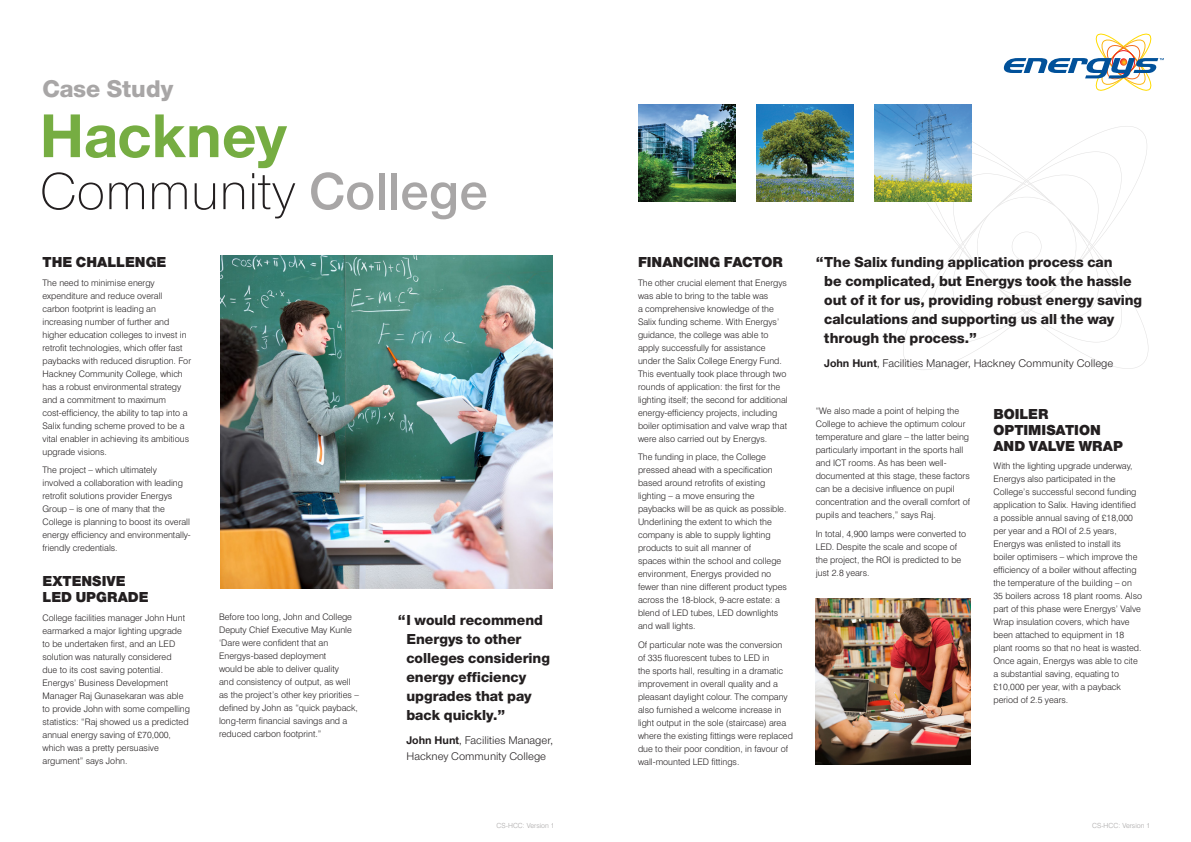
<style>
.page{position:relative;width:1191px;height:842px;background:#fff}
.page>*{position:absolute;margin:0;border:0;box-sizing:border-box;transform-origin:0 0}
.SMALL_HEADING{font:700 64px "Nimbus Sans Novus T";color:#76ad42}
.SMALL_HEADING-2{font:300 54px "Nimbus Sans Novus T";color:#231f20}
.SMALL_HEADING-3{font:800 25px "Nimbus Sans Novus T";color:#a8a6a6}
.SMALL_HEADING-4{font:800 15px/19px "Nimbus Sans Novus T";color:#231f20}
.SMALL_HEADING-5{font:900 15px/16px "Nimbus Sans Novus T";color:#231f20}
.SMALL_HEADING-6{font:11.5px/15.7px "Nimbus Sans Novus T";color:#231f20}
.Body_Text{font:300 9px/13px "Swiss 721 BT";color:#231f20}
.Body_Text-2{font:300 7px "Swiss 721 BT";color:#a8a6a6}
.s1{font-weight:600;color:#a8a6a6}
.s2{font-weight:700}
</style>
<div class="page">
<svg style="left:904px;top:125px;width:244px;height:244px"></svg>
<img style="left:220px;top:255px;width:333px;height:333px">
<img style="left:815px;top:598px;width:155px;height:166px">
<img style="left:756px;top:105px;width:97px;height:97px">
<img style="left:638px;top:105px;width:97px;height:97px">
<img style="left:874px;top:105px;width:97px;height:97px">
<svg style="left:1003px;top:33px;width:160px;height:58px"></svg>
<p class="SMALL_HEADING-3" style="left:43px;top:74px;width:132px">Case Study</p>
<p class="SMALL_HEADING" style="left:40px;top:98px;width:249px">Hackney</p>
<p class="SMALL_HEADING-2" style="left:40px;top:160px;width:450px">Community <span class="s1">College</span></p>
<p class="SMALL_HEADING-5" style="left:43px;top:254px;width:125px">THE CHALLENGE</p>
<p class="Body_Text" style="left:43px;top:276px;width:150px">The need to minimise energy expenditure and reduce overall carbon footprint is leading an increasing number of further and higher education colleges to invest in retrofit technologies, which offer fast paybacks with reduced disruption. For Hackney Community College, which has a robust environmental strategy and a commitment to maximum cost-efficiency, the ability to tap into a Salix funding scheme proved to be a vital enabler in achieving its ambitious upgrade visions.</p>
<p class="Body_Text" style="left:43px;top:463px;width:150px">The project – which ultimately involved a collaboration with leading retrofit solutions provider Energys Group – is one of many that the College is planning to boost its overall energy efficiency and environmentally&shy;friendly credentials.</p>
<p class="SMALL_HEADING-5" style="left:43px;top:573px;width:107px">EXTENSIVE<br>LED UPGRADE</p>
<p class="Body_Text" style="left:43px;top:611px;width:149px">College facilities manager John Hunt earmarked a major lighting upgrade to be undertaken first, and an LED solution was naturally considered<br>due to its cost saving potential.<br>Energys’ Business Development Manager Raj Gunasekaran was able to provide John with some compelling statistics: “Raj showed us a predicted annual energy saving of £70,000, which was a pretty persuasive argument” says John.</p>
<p class="Body_Text" style="left:219px;top:610px;width:141px">Before too long, John and College<br>Deputy Chief Executive May Kunle ‘Dare were confident that an<br>Energys-based deployment<br>would be able to deliver quality<br>and consistency of output, as well as the project’s other key priorities – defined by John as “quick payback, long-term financial savings and a reduced carbon footprint.”</p>
<p class="SMALL_HEADING-4" style="left:406px;top:610px;width:145px;text-indent:-9px">“I would recommend<br>Energys to other colleges considering energy efficiency upgrades that pay back quickly.”</p>
<p class="SMALL_HEADING-6" style="left:406px;top:732px;width:148px"><span class="s2">John Hunt</span>, Facilities Manager,<br>Hackney Community College</p>
<p class="Body_Text-2" style="left:496px;top:821px;width:60px">CS-HCC: Version 1</p>
<p class="SMALL_HEADING-5" style="left:638px;top:254px;width:147px">FINANCING FACTOR</p>
<p class="Body_Text" style="left:638px;top:276px;width:151px">The other crucial element that Energys was able to bring to the table was<br>a comprehensive knowledge of the Salix funding scheme. With Energys’ guidance, the college was able to apply successfully for assistance under the Salix College Energy Fund.<br>This eventually took place through two rounds of application: the first for the lighting itself; the second for additional energy-efficiency projects, including boiler optimisation and valve wrap that were also carried out by Energys.</p>
<p class="Body_Text" style="left:638px;top:450px;width:150px">The funding in place, the College pressed ahead with a specification based around retrofits of existing lighting – a move ensuring the paybacks will be as quick as possible.<br>Underlining the extent to which the company is able to supply lighting products to suit all manner of<br>spaces within the school and college environment, Energys provided no fewer than nine different product types across the 18-block, 9-acre estate: a blend of LED tubes, LED downlights and wall lights.</p>
<p class="Body_Text" style="left:638px;top:638px;width:156px">Of particular note was the conversion<br>of 335 fluorescent tubes to LED in<br>the sports hall, resulting in a dramatic improvement in overall quality and a pleasant daylight colour. The company also furnished a welcome increase in light output in the sole (staircase) area where the existing fittings were replaced due to their poor condition, in favour of wall-mounted LED fittings.</p>
<p class="SMALL_HEADING-4" style="left:824px;top:252px;width:319px;text-indent:-9px">“The Salix funding application process can<br>be complicated, but Energys took the hassle out of it for us, providing robust energy saving calculations and supporting us all the way through the process.”</p>
<p class="SMALL_HEADING-6" style="left:824px;top:355px;width:291px"><span class="s2">John Hunt</span>, Facilities Manager, Hackney Community College</p>
<p class="Body_Text" style="left:815px;top:404px;width:156px">“We also made a point of helping the College to achieve the optimum colour temperature and glare – the latter being particularly important in the sports hall and ICT rooms. As has been well&shy;documented at this stage, these factors can be a decisive influence on pupil concentration and the overall comfort of pupils and teachers,” says Raj.</p>
<p class="Body_Text" style="left:815px;top:527px;width:152px">In total, 4,900 lamps were converted to<br>LED. Despite the scale and scope of the project, the ROI is predicted to be just 2.8 years.</p>
<p class="SMALL_HEADING-5" style="left:993px;top:405px;width:131px">BOILER<br>OPTIMISATION<br>AND VALVE WRAP</p>
<p class="Body_Text" style="left:993px;top:459px;width:150px">With the lighting upgrade underway, Energys also participated in the College’s successful second funding application to Salix. Having identified a possible annual saving of £18,000 per year and a ROI of 2.5 years, Energys was enlisted to install its boiler optimisers – which improve the efficiency of a boiler without affecting the temperature of the building – on 35 boilers across 18 plant rooms. Also part of this phase were Energys’ Valve Wrap insulation covers, which have been attached to equipment in 18 plant rooms so that no heat is wasted.<br>Once again, Energys was able to cite a substantial saving, equating to £10,000 per year, with a payback period of 2.5 years.</p>
<p class="Body_Text-2" style="left:1092px;top:821px;width:60px">CS-HCC: Version 1</p>
</div>
